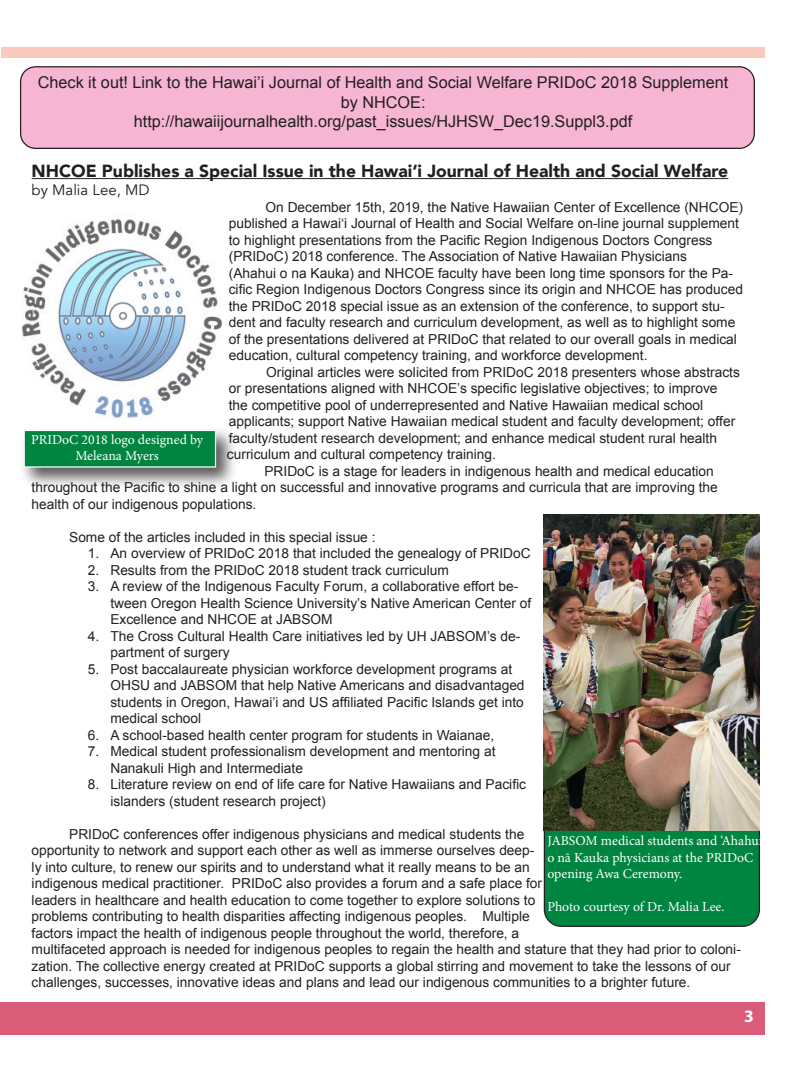
<style>
.page{position:relative;width:810px;height:1080px;background:#fff}
.page>*{position:absolute;margin:0;border:0;box-sizing:border-box;transform-origin:0 0}
.t1{font:900 17.5px "Avenir";color:#231f20}
.t2{font:700 17.5px "Myriad Pro";color:#fff}
.t3{font:16.25px/19.5px "Arial";color:#231f20;text-align:center}
.t4{font:15px "Avenir";color:#231f20}
.t5{font:13.75px/16.5px "Arial";color:#231f20}
.t6{font:13.75px/16.5px "Minion Pro";color:#fff}
</style>
<div class="page">
<div style="left:1px;top:47px;width:764px;height:11px;background:#fbc9be"></div>
<div style="left:20px;top:426px;width:217px;height:63px;background:#231f20;opacity:.75"></div>
<div style="left:24px;top:430px;width:192px;height:38px;background:#008540;border:1px solid #fff"></div>
<div style="left:0;top:1002px;width:765px;height:33px;background:#d95c78"></div>
<div style="left:544px;top:813px;width:215px;height:113px;background:#008540;border-radius:17px"></div>
<div style="left:544px;top:812px;width:216px;height:115px;border:1px solid #231f20;border-radius:17px"></div>
<img style="left:20px;top:219px;width:209px;height:210px">
<div style="left:21px;top:67px;width:733px;height:81px;background:#f6b5d2;border-radius:15px"></div>
<div style="left:20px;top:66px;width:735px;height:83px;border:1px solid #231f20;border-radius:15px"></div>
<img style="left:544px;top:514px;width:216px;height:316px">
<hr style="left:32px;top:178px;width:696px;height:1px;background:#231f20">
<p class="t3" style="left:38px;top:73px;width:692px">Check it out! Link to the Hawai’i Journal of Health and Social Welfare PRIDoC 2018 Supplement by NHCOE:<br>http://hawaiijournalhealth.org/past_issues/HJHSW_Dec19.Suppl3.pdf</p>
<p class="t1" style="left:32px;top:156px;width:698px">NHCOE Publishes a Special Issue in the Hawaiʻi Journal of Health and Social Welfare</p>
<p class="t4" style="left:32px;top:181px;width:119px">by Malia Lee, MD</p>
<p class="t5" style="left:229px;top:199px;width:516px;text-indent:37px">On December 15th, 2019, the Native Hawaiian Center of Excellence (NHCOE) published a Hawaiʻi Journal of Health and Social Welfare on-line journal supplement to highlight presentations from the Pacific Region Indigenous Doctors Congress (PRIDoC) 2018 conference. The Association of Native Hawaiian Physicians<br>(Ahahui o na Kauka) and NHCOE faculty have been long time sponsors for the Pa&shy;cific Region Indigenous Doctors Congress since its origin and NHCOE has produced the PRIDoC 2018 special issue as an extension of the conference, to support stu&shy;dent and faculty research and curriculum development, as well as to highlight some of the presentations delivered at PRIDoC that related to our overall goals in medical education, cultural competency training, and workforce development.</p>
<p class="t5" style="left:266px;top:364px;width:475px">Original articles were solicited from PRIDoC 2018 presenters whose abstracts</p>
<p class="t5" style="left:229px;top:380px;width:490px">or presentations aligned with NHCOE’s specific legislative objectives; to improve</p>
<p class="t5" style="left:229px;top:397px;width:476px">the competitive pool of underrepresented and Native Hawaiian medical school</p>
<p class="t5" style="left:229px;top:413px;width:508px">applicants; support Native Hawaiian medical student and faculty development; offer</p>
<p class="t5" style="left:229px;top:430px;width:490px">faculty/student research development; and enhance medical student rural health</p>
<p class="t5" style="left:227px;top:446px;width:270px">curriculum and cultural competency training.</p>
<p class="t5" style="left:264px;top:463px;width:451px">PRIDoC is a stage for leaders in indigenous health and medical education</p>
<p class="t5" style="left:32px;top:479px;width:688px">throughout the Pacific to shine a light on successful and innovative programs and curricula that are improving the</p>
<p class="t5" style="left:32px;top:496px;width:226px">health of our indigenous populations.</p>
<p class="t5" style="left:69px;top:529px;width:308px">Some of the articles included in this special issue :</p>
<p class="t5" style="left:88px;top:545px;width:444px">1. An overview of PRIDoC 2018 that included the genealogy of PRIDoC</p>
<p class="t5" style="left:88px;top:562px;width:363px">2. Results from the PRIDoC 2018 student track curriculum</p>
<p class="t5" style="left:110px;top:578px;width:422px;text-indent:-22px">3. A review of the Indigenous Faculty Forum, a collaborative effort be&shy;tween Oregon Health Science University’s Native American Center of<br>Excellence and NHCOE at JABSOM</p>
<p class="t5" style="left:110px;top:628px;width:412px;text-indent:-22px">4. The Cross Cultural Health Care initiatives led by UH JABSOM’s de&shy;partment of surgery</p>
<p class="t5" style="left:110px;top:661px;width:416px;text-indent:-22px">5. Post baccalaureate physician workforce development programs at OHSU and JABSOM that help Native Americans and disadvantaged students in Oregon, Hawai’i and US affiliated Pacific Islands get into medical school</p>
<p class="t5" style="left:88px;top:727px;width:408px">6. A school-based health center program for students in Waianae,</p>
<p class="t5" style="left:110px;top:743px;width:387px;text-indent:-22px">7. Medical student professionalism development and mentoring at<br>Nanakuli High and Intermediate</p>
<p class="t5" style="left:110px;top:776px;width:417px;text-indent:-22px">8. Literature review on end of life care for Native Hawaiians and Pacific islanders (student research project)</p>
<p class="t5" style="left:32px;top:826px;width:711px;text-indent:38px">PRIDoC conferences offer indigenous physicians and medical students the<br>opportunity to network and support each other as well as immerse ourselves deep-<br>ly into culture, to renew our spirits and to understand what it really means to be an<br>indigenous medical practitioner. PRIDoC also provides a forum and a safe place for<br>leaders in healthcare and health education to come together to explore solutions to<br>problems contributing to health disparities affecting indigenous peoples. Multiple<br>factors impact the health of indigenous people throughout the world, therefore, a<br>multifaceted approach is needed for indigenous peoples to regain the health and stature that they had prior to coloni&shy;zation. The collective energy created at PRIDoC supports a global stirring and movement to take the lessons of our challenges, successes, innovative ideas and plans and lead our indigenous communities to a brighter future.</p>
<p class="t6" style="left:31px;top:431px;width:174px;text-align:center">PRIDoC 2018 logo designed by<br>Meleana Myers</p>
<p class="t6" style="left:547px;top:833px;width:217px">JABSOM medical students and ‘Ahahui o nā Kauka physicians at the PRIDoC opening Awa Ceremony.</p>
<p class="t6" style="left:547px;top:899px;width:179px">Photo courtesy of Dr. Malia Lee.</p>
<p class="t2" style="left:744px;top:1005px;width:11px">3</p>
</div>
